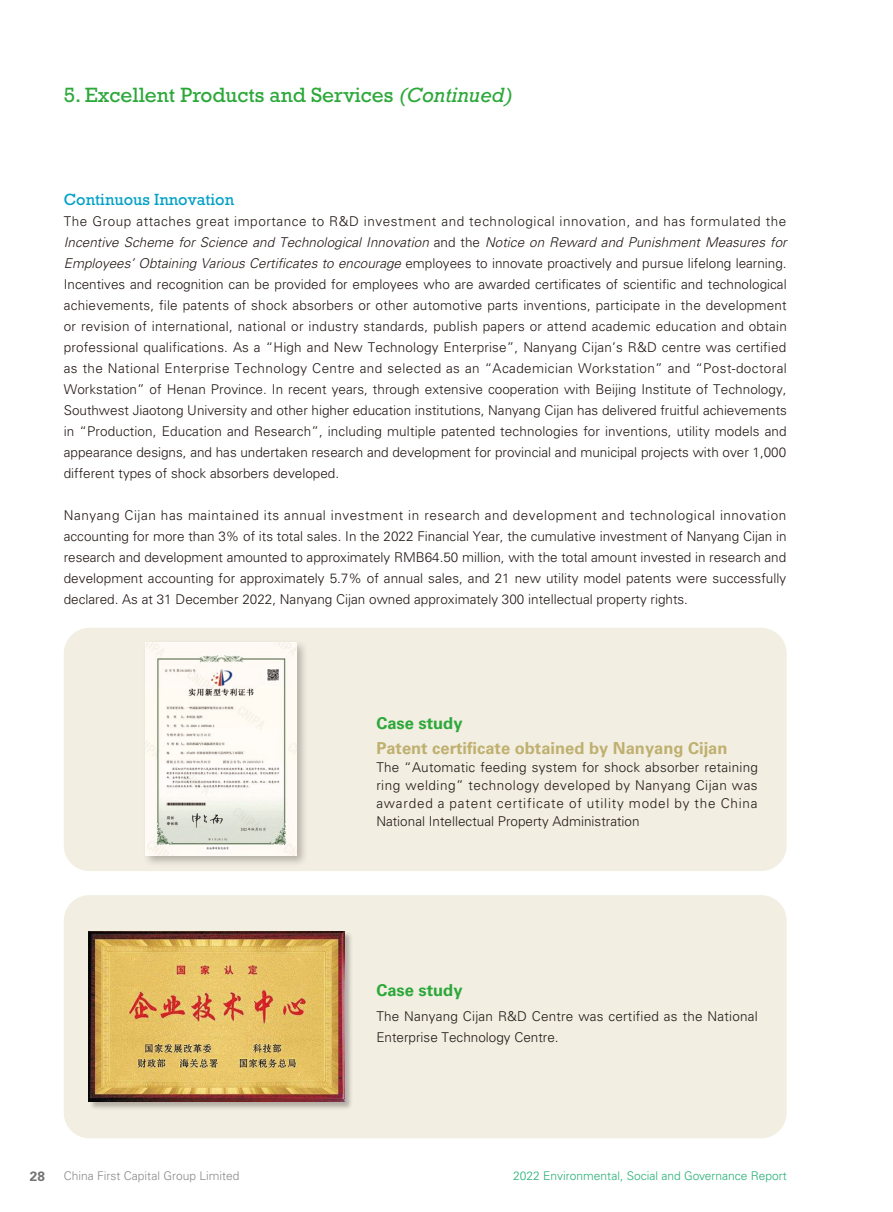
<style>
.page{position:relative;width:893px;height:1212px;background:#fff}
.page>*{position:absolute;margin:0;border:0;box-sizing:border-box;transform-origin:0 0}
.t1{font:21px "Rockwell Std";color:#2ba839}
.t2{font:700 16.5px "Univers LT Std";color:#bfb06f}
.t3{font:16.5px "Rockwell Std";color:#00a0c6}
.t4{font:700 16.5px "Univers LT Std";color:#2ba839}
.t5{font:300 13.5px/21px "Univers LT Std";color:#231916;text-align:justify}
.t6{font:700 13.5px "Univers LT Std";color:#727272}
.t7{font:300 12px "Univers LT Std";color:#28b077}
.t8{font:300 12px "Univers LT Std";color:#898989}
.s1{font-style:italic}
</style>
<div class="page">
<div style="left:64px;top:628px;width:723px;height:243px;background:#f2eee2;border-radius:26px"></div>
<div style="left:142px;top:639px;width:166px;height:228px;background:#231916;opacity:.3"></div>
<img style="left:146px;top:642px;width:150px;height:213px">
<div style="left:64px;top:895px;width:723px;height:243px;background:#f2eee2;border-radius:26px"></div>
<div style="left:88px;top:931px;width:265px;height:179px;background:#231916;opacity:.3"></div>
<img style="left:89px;top:931px;width:255px;height:170px">
<h1 class="t1" style="left:64px;top:83px;width:450px">5. Excellent Products and Services <span class="s1">(Continued)</span></h1>
<p class="t3" style="left:64px;top:190px;width:172px">Continuous Innovation</p>
<p class="t5" style="left:64px;top:211px;width:725px">The Group attaches great importance to R&amp;D investment and technological innovation, and has formulated the <span class="s1">Incentive Scheme for Science and Technological Innovation</span> and the <span class="s1">Notice on Reward and Punishment Measures for Employees’ Obtaining Various Certificates to encourage</span> employees to innovate proactively and pursue lifelong learning.<br>Incentives and recognition can be provided for employees who are awarded certificates of scientific and technological achievements, file patents of shock absorbers or other automotive parts inventions, participate in the development or revision of international, national or industry standards, publish papers or attend academic education and obtain professional qualifications. As a “High and New Technology Enterprise”, Nanyang Cijan’s R&amp;D centre was certified as the National Enterprise Technology Centre and selected as an “Academician Workstation” and “Post-doctoral Workstation” of Henan Province. In recent years, through extensive cooperation with Beijing Institute of Technology, Southwest Jiaotong University and other higher education institutions, Nanyang Cijan has delivered fruitful achievements in “Production, Education and Research”, including multiple patented technologies for inventions, utility models and appearance designs, and has undertaken research and development for provincial and municipal projects with over 1,000 different types of shock absorbers developed.</p>
<p class="t5" style="left:64px;top:505px;width:724px">Nanyang Cijan has maintained its annual investment in research and development and technological innovation accounting for more than 3% of its total sales. In the 2022 Financial Year, the cumulative investment of Nanyang Cijan in research and development amounted to approximately RMB64.50 million, with the total amount invested in research and development accounting for approximately 5.7% of annual sales, and 21 new utility model patents were successfully declared. As at 31 December 2022, Nanyang Cijan owned approximately 300 intellectual property rights.</p>
<p class="t4" style="left:376px;top:713px;width:88px">Case study</p>
<p class="t2" style="left:376px;top:738px;width:353px">Patent certificate obtained by Nanyang Cijan</p>
<p class="t5" style="left:376px;top:758px;width:383px;line-height:18px">The “Automatic feeding system for shock absorber retaining ring welding” technology developed by Nanyang Cijan was awarded a patent certificate of utility model by the China National Intellectual Property Administration</p>
<p class="t4" style="left:376px;top:980px;width:88px">Case study</p>
<p class="t5" style="left:376px;top:1006px;width:383px">The Nanyang Cijan R&amp;D Centre was certified as the National<br>Enterprise Technology Centre.</p>
<p class="t6" style="left:30px;top:1168px;width:17px">28</p>
<p class="t8" style="left:64px;top:1168px;width:177px">China First Capital Group Limited</p>
<p class="t7" style="left:513px;top:1168px;width:275px">2022 Environmental, Social and Governance Report</p>
</div>
